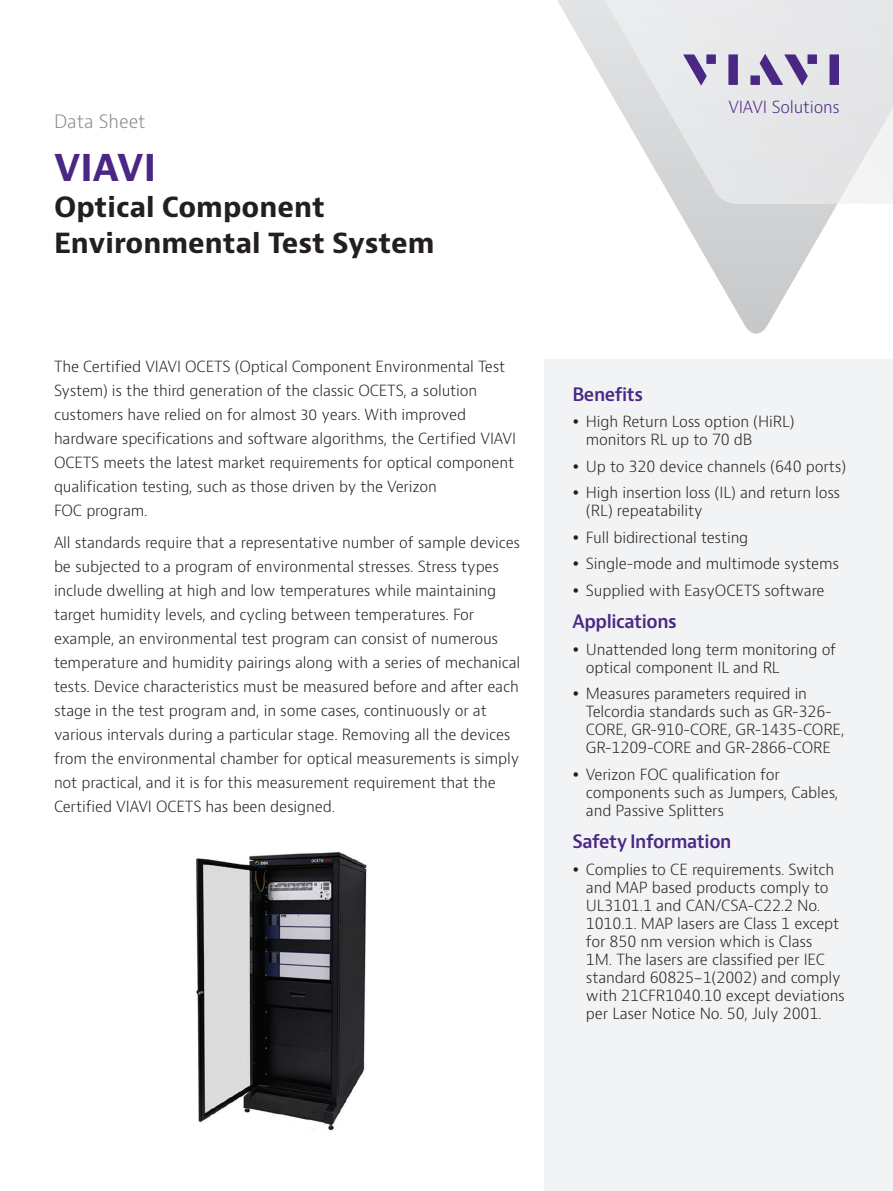
<style>
.page{position:relative;width:893px;height:1191px;background:#fff}
.page>*{position:absolute;margin:0;border:0;box-sizing:border-box;transform-origin:0 0}
.H1_Brand_Sub-Brand_24{font:700 36px "Bernino Sans";color:#4a2785}
.H2_Product_18_24{font:700 27px/36px "Bernino Sans";color:#231f20}
.Key_Features_Benefits_Applications_Heade{font:600 18px "Bernino Sans";letter-spacing:-.025em;color:#4a2785}
.P_DocType{font:300 18px "Bernino Sans";color:#87898c}
.t1{font:300 16.35px "Bernino Sans";letter-spacing:-.01em;color:#4a2785}
.Body_text_8_12_5{font:300 15px/24px "Bernino Sans";letter-spacing:-.01em;color:#231f20}
</style>
<div class="page">
<svg style="left:675px;top:204px;width:162px;height:130px"></svg>
<svg style="left:557px;top:0;width:336px;height:204px"></svg>
<svg style="left:683px;top:54px;width:24px;height:31px"></svg>
<div style="left:706px;top:54px;width:10px;height:10px;background:#4a2785"></div>
<div style="left:728px;top:54px;width:10px;height:31px;background:#4a2785"></div>
<div style="left:807px;top:54px;width:10px;height:10px;background:#4a2785"></div>
<div style="left:829px;top:54px;width:10px;height:31px;background:#4a2785"></div>
<svg style="left:760px;top:54px;width:48px;height:31px"></svg>
<div style="left:750px;top:75px;width:10px;height:10px;background:#4a2785"></div>
<div style="left:544px;top:359px;width:349px;height:832px;background:#f2f3f4"></div>
<img style="left:196px;top:852px;width:171px;height:279px">
<p class="P_DocType" style="left:54px;top:109px;width:93px">Data Sheet</p>
<p class="H1_Brand_Sub-Brand_24" style="left:54px;top:144px;width:104px">VIAVI</p>
<p class="H2_Product_18_24" style="left:54px;top:189px;width:382px">Optical Component<br>Environmental Test System</p>
<p class="Body_text_8_12_5" style="left:54px;top:354px;width:464px">The Certified VIAVI OCETS (Optical Component Environmental Test System) is the third generation of the classic OCETS, a solution customers have relied on for almost 30 years. With improved hardware specifications and software algorithms, the Certified VIAVI OCETS meets the latest market requirements for optical component qualification testing, such as those driven by the Verizon<br>FOC program.</p>
<p class="Body_text_8_12_5" style="left:54px;top:531px;width:468px">All standards require that a representative number of sample devices be subjected to a program of environmental stresses. Stress types include dwelling at high and low temperatures while maintaining target humidity levels, and cycling between temperatures. For example, an environmental test program can consist of numerous temperature and humidity pairings along with a series of mechanical tests. Device characteristics must be measured before and after each stage in the test program and, in some cases, continuously or at various intervals during a particular stage. Removing all the devices from the environmental chamber for optical measurements is simply not practical, and it is for this measurement requirement that the Certified VIAVI OCETS has been designed.</p>
<p class="t1" style="left:728px;top:96px;width:113px">VIAVI Solutions</p>
<p class="Key_Features_Benefits_Applications_Heade" style="left:572px;top:382px;width:72px">Benefits</p>
<p class="Body_text_8_12_5" style="left:586px;top:413px;width:210px;line-height:18px">High Return Loss option (HiRL) monitors RL up to 70 dB</p>
<p class="Body_text_8_12_5" style="left:586px;top:454px;width:262px">Up to 320 device channels (640 ports)</p>
<p class="Body_text_8_12_5" style="left:586px;top:484px;width:256px;line-height:18px">High insertion loss (IL) and return loss (RL) repeatability</p>
<p class="Body_text_8_12_5" style="left:586px;top:525px;width:164px">Full bidirectional testing</p>
<p class="Body_text_8_12_5" style="left:586px;top:552px;width:255px">Single-mode and multimode systems</p>
<p class="Body_text_8_12_5" style="left:586px;top:578px;width:240px">Supplied with EasyOCETS software</p>
<p class="Key_Features_Benefits_Applications_Heade" style="left:572px;top:610px;width:106px">Applications</p>
<p class="Body_text_8_12_5" style="left:586px;top:640px;width:252px;line-height:18px">Unattended long term monitoring of optical component IL and RL</p>
<p class="Body_text_8_12_5" style="left:586px;top:685px;width:260px;line-height:18px">Measures parameters required in Telcordia standards such as GR-326- CORE, GR-910-CORE, GR-1435-CORE, GR-1209-CORE and GR-2866-CORE</p>
<p class="Body_text_8_12_5" style="left:586px;top:765px;width:254px;line-height:18px">Verizon FOC qualification for components such as Jumpers, Cables, and Passive Splitters</p>
<p class="Key_Features_Benefits_Applications_Heade" style="left:572px;top:830px;width:160px">Safety Information</p>
<p class="Body_text_8_12_5" style="left:586px;top:860px;width:260px;line-height:18px">Complies to CE requirements. Switch and MAP based products comply to UL3101.1 and CAN/CSA-C22.2 No.<br>1010.1. MAP lasers are Class 1 except for 850 nm version which is Class<br>1M. The lasers are classified per IEC standard 60825-1(2002) and comply with 21CFR1040.10 except deviations per Laser Notice No. 50, July 2001.</p>
</div>
